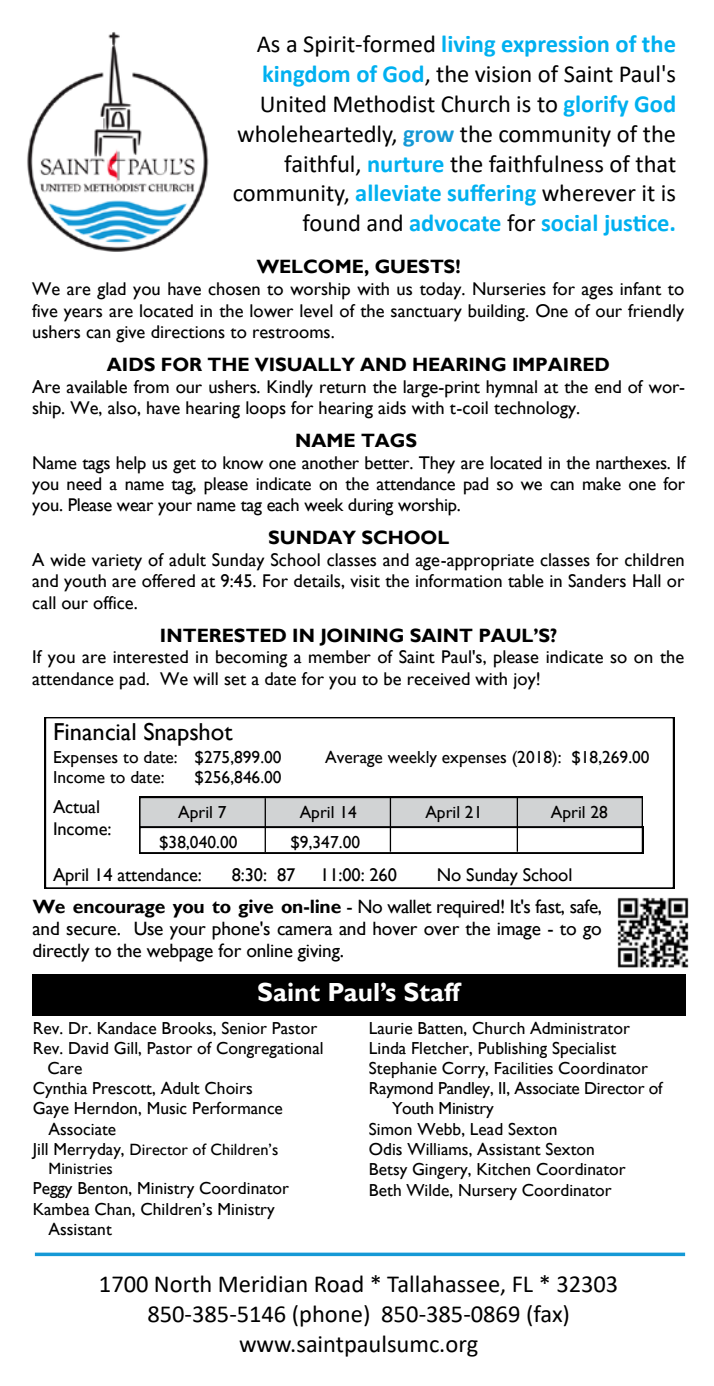
<style>
.page{position:relative;width:714px;height:1386px;background:#fff}
.page>*{position:absolute;margin:0;border:0;box-sizing:border-box;transform-origin:0 0}
.t1{font:700 26.25px "Gill Sans";color:#fff}
.t2{font:24.5px/29.9px "Calibri";color:#000;text-align:center}
.t3{font:24.5px "Gill Sans";color:#000}
.t4{font:19.25px/22.2px "Gill Sans";letter-spacing:-.01em;color:#000;text-align:justify}
.t5{font:700 19.25px "Gill Sans";color:#000}
.t6{font:18.55px "Gill Sans";color:#000}
.t7{font:18.38px/21.5px "Gill Sans";color:#000}
.t8{font:17.5px "Gill Sans";letter-spacing:-.005em;color:#000}
.t9{font:17.32px/20.3px "Gill Sans";color:#000}
.t10{font:16.28px/19.2px "Gill Sans";color:#000}
.s1{font-weight:700;color:#00b0f0}
.s2{font-weight:700;color:#1599d6}
.s3{font-weight:700}
.s4{font-size:17.32px}
</style>
<div class="page">
<hr style="left:35px;top:1253px;width:649px;height:3px;background:#1599d6">
<img style="left:27px;top:32px;width:182px;height:219px">
<div style="left:32px;top:974px;width:652px;height:41px;background:#000"></div>
<img style="left:617px;top:897px;width:70px;height:70px">
<svg style="left:45px;top:717px;width:628px;height:172px"></svg>
<svg style="left:139px;top:797px;width:503px;height:56px"></svg>
<hr style="left:264px;top:798px;width:2px;height:54px;background:#000">
<hr style="left:389px;top:798px;width:2px;height:54px;background:#000">
<hr style="left:516px;top:798px;width:1px;height:54px;background:#000">
<p class="t2" style="left:232px;top:28px;width:444px;text-align:right">As a Spirit-formed <span class="s1">living expression of the kingdom of God</span>, the vision of Saint Paul's United Methodist Church is to <span class="s1">glorify God </span>wholeheartedly, <span class="s2">grow</span> the community of the faithful, <span class="s1">nurture</span> the faithfulness of that community, <span class="s1">alleviate suffering</span> wherever it is found and <span class="s1">advocate</span> for <span class="s1">social justice.</span></p>
<p class="t5" style="left:256px;top:255px;width:205px">WELCOME, GUESTS!</p>
<p class="t7" style="left:32px;top:279px;width:653px;text-align:justify">We are glad you have chosen to worship with us today. Nurseries for ages infant to five years are located in the lower level of the sanctuary building. One of our friendly ushers can give directions to restrooms.</p>
<p class="t5" style="left:107px;top:353px;width:504px">AIDS FOR THE VISUALLY AND HEARING IMPAIRED</p>
<p class="t7" style="left:32px;top:376px;width:654px">Are available from our ushers. Kindly return the large-print hymnal at the end of wor&shy;ship. We, also, have hearing loops for hearing aids with t-coil technology.</p>
<p class="t5" style="left:295px;top:429px;width:123px">NAME TAGS</p>
<p class="t7" style="left:32px;top:452px;width:654px;text-align:justify">Name tags help us get to know one another better. They are located in the narthexes. If you need a name tag, please indicate on the attendance pad so we can make one for you. Please wear your name tag each week during worship.</p>
<p class="t5" style="left:268px;top:526px;width:182px">SUNDAY SCHOOL</p>
<p class="t7" style="left:32px;top:549px;width:653px">A wide variety of adult Sunday School classes and age-appropriate classes for children and youth are offered at 9:45. For details, visit the information table in Sanders Hall or</p>
<p class="t6" style="left:32px;top:592px;width:107px">call our office.</p>
<p class="t5" style="left:160px;top:624px;width:399px">INTERESTED IN JOINING SAINT PAUL’S?</p>
<p class="t7" style="left:32px;top:647px;width:653px">If you are interested in becoming a member of Saint Paul's, please indicate so on the attendance pad. We will set a date for you to be received with joy!</p>
<h2 class="t3" style="left:53px;top:718px;width:181px">Financial Snapshot</h2>
<p class="t9" style="left:53px;top:747px;width:230px">Expenses to date: $275,899.00</p>
<p class="t9" style="left:325px;top:747px;width:326px">Average weekly expenses (2018): $18,269.00</p>
<p class="t9" style="left:53px;top:768px;width:113px">Income to date:</p>
<p class="t9" style="left:194px;top:768px;width:88px">$256,846.00</p>
<p class="t7" style="left:53px;top:797px;width:60px">Actual<br>Income:</p>
<p class="t7" style="left:53px;top:864px;width:150px">April 14 attendance:</p>
<p class="t7" style="left:232px;top:864px;width:65px">8:30: 87</p>
<p class="t7" style="left:320px;top:864px;width:78px">11:00: 260</p>
<p class="t7" style="left:436px;top:864px;width:137px">No Sunday School</p>
<p class="t9" style="left:178px;top:802px;width:50px">April 7</p>
<p class="t9" style="left:299px;top:802px;width:59px">April 14</p>
<p class="t9" style="left:425px;top:802px;width:59px">April 21</p>
<p class="t9" style="left:550px;top:802px;width:59px">April 28</p>
<p class="t9" style="left:159px;top:832px;width:80px">$38,040.00</p>
<p class="t9" style="left:290px;top:832px;width:71px">$9,347.00</p>
<p class="t4" style="left:33px;top:895px;width:570px"><span class="s3">We encourage you to give on-line</span> - No wallet required! It's fast, safe, and secure. Use your phone's camera and hover over the image - to go directly to the webpage for online giving.</p>
<h1 class="t1" style="left:257px;top:977px;width:204px">Saint Paul’s Staff</h1>
<p class="t9" style="left:33px;top:1018px;width:286px">Rev. Dr. Kandace Brooks, Senior Pastor</p>
<p class="t9" style="left:33px;top:1038px;width:292px">Rev. David Gill, Pastor of Congregational</p>
<p class="t9" style="left:47px;top:1058px;width:36px">Care</p>
<p class="t9" style="left:33px;top:1079px;width:221px">Cynthia Prescott, Adult Choirs</p>
<p class="t8" style="left:33px;top:1098px;width:251px">Gaye Herndon, Music Performance</p>
<p class="t9" style="left:49px;top:1119px;width:69px">Associate</p>
<p class="t10" style="left:49px;top:1140px;width:231px;text-indent:-16px"><span class="s4">Jill Merryday,</span> Director of Children’s<br>Ministries</p>
<p class="t9" style="left:33px;top:1179px;width:257px">Peggy Benton, Ministry Coordinator</p>
<p class="t9" style="left:33px;top:1199px;width:243px">Kambea Chan, Children’s Ministry</p>
<p class="t9" style="left:49px;top:1219px;width:65px">Assistant</p>
<p class="t9" style="left:369px;top:1018px;width:295px">Laurie Batten, Church Administrator Linda Fletcher, Publishing Specialist Stephanie Corry, Facilities Coordinator Raymond Pandley, II, Associate Director of</p>
<p class="t8" style="left:392px;top:1098px;width:103px">Youth Ministry</p>
<p class="t9" style="left:369px;top:1119px;width:258px">Simon Webb, Lead Sexton<br>Odis Williams, Assistant Sexton<br>Betsy Gingery, Kitchen Coordinator<br>Beth Wilde, Nursery Coordinator</p>
<h2 class="t2" style="left:99px;top:1268px;width:520px">1700 North Meridian Road * Tallahassee, FL * 32303<br>850-385-5146 (phone) 850-385-0869 (fax) www.saintpaulsumc.org</h2>
</div>
